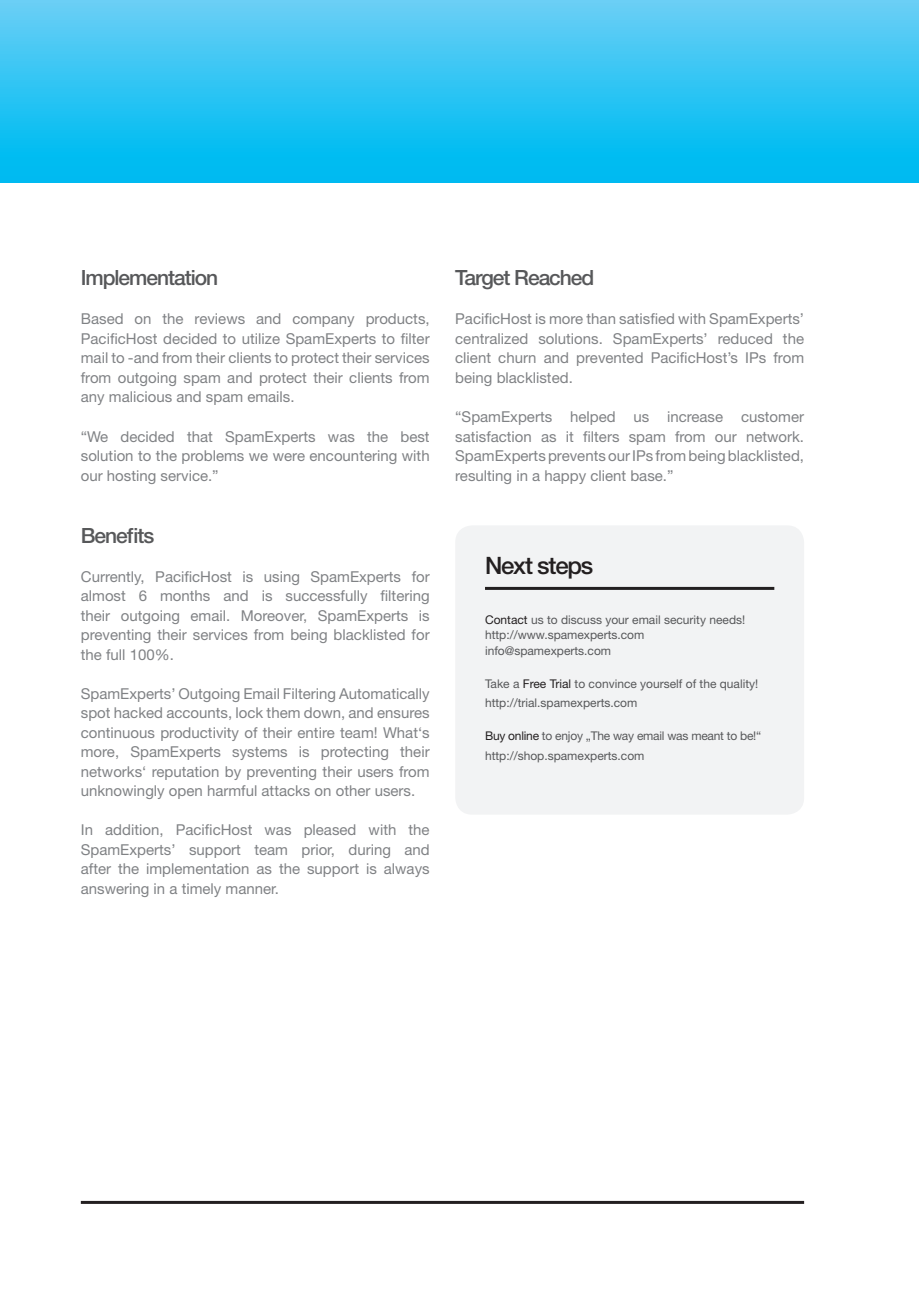
<style>
.page{position:relative;width:919px;height:1289px;background:#fff}
.page>*{position:absolute;margin:0;border:0;box-sizing:border-box;transform-origin:0 0}
.Überschrift_Box__unt{font:500 24px "Helvetica Neue LT Pro";letter-spacing:-.05em;color:#231f20}
.Überschrift_H2__dunk{font:500 21px "Helvetica Neue LT Pro";letter-spacing:-.05em;color:#57585a}
.Fliesstext__hellgrau{font:15px/19.5px "Helvetica Neue LT Pro";color:#808285;text-align:justify}
.Hervorhebung__fett{font:12px "Helvetica Neue LT Pro";color:#57585a}
.Fliesstext__hellgrau-2{font:12px "Helvetica Neue LT Pro";color:#57585a}
.Überschrift_H2__dunk-2{font:12px "Helvetica Neue LT Pro";color:#57585a}
.Hervorhebung__fett-2{font:12px "Helvetica Neue LT Pro";letter-spacing:-.02em;color:#57585a}
.s1{color:#231f20}
</style>
<div class="page">
<hr style="left:81px;top:1200px;width:723px;height:3px;background:#231f20">
<svg style="left:0;top:0;width:13px;height:183px;background:#2dc4f3"></svg>
<div style="left:13px;top:0;width:905px;height:183px;background:linear-gradient(to bottom,#69cff6,#00b9f1)"></div>
<div style="left:455px;top:525px;width:349px;height:289px;background:#f2f3f4;border-radius:17px"></div>
<hr style="left:485px;top:587px;width:289px;height:3px;background:#231f20">
<p class="Überschrift_H2__dunk" style="left:81px;top:265px;width:139px">Implementation</p>
<p class="Fliesstext__hellgrau" style="left:81px;top:309px;width:350px">Based on the reviews and company products, PacificHost decided to utilize SpamExperts to filter mail to -and from their clients to protect their services from outgoing spam and protect their clients from any malicious and spam emails.</p>
<p class="Fliesstext__hellgrau" style="left:81px;top:426px;width:350px">“We decided that SpamExperts was the best solution to the problems we were encountering with our hosting service.”</p>
<p class="Überschrift_H2__dunk" style="left:81px;top:522px;width:75px">Benefits</p>
<p class="Fliesstext__hellgrau" style="left:81px;top:566px;width:350px">Currently, PacificHost is using SpamExperts for almost 6 months and is successfully filtering their outgoing email. Moreover, SpamExperts is preventing their services from being blacklisted for the full 100%.</p>
<p class="Fliesstext__hellgrau" style="left:81px;top:683px;width:350px">SpamExperts’ Outgoing Email Filtering Automatically spot hacked accounts, lock them down, and ensures continuous productivity of their entire team! What‘s more, SpamExperts systems is protecting their networks‘ reputation by preventing their users from unknowingly open harmful attacks on other users.</p>
<p class="Fliesstext__hellgrau" style="left:81px;top:820px;width:350px">In addition, PacificHost was pleased with the SpamExperts’ support team prior, during and after the implementation as the support is always answering in a timely manner.</p>
<p class="Überschrift_H2__dunk" style="left:455px;top:265px;width:141px">Target Reached</p>
<p class="Fliesstext__hellgrau" style="left:455px;top:309px;width:350px">PacificHost is more than satisfied with SpamExperts’ centralized solutions. SpamExperts’ reduced the client churn and prevented PacificHost’s IPs from being blacklisted.</p>
<p class="Fliesstext__hellgrau" style="left:455px;top:406px;width:350px">“SpamExperts helped us increase customer satisfaction as it filters spam from our network.<br>SpamExperts prevents our IPs from being blacklisted, resulting in a happy client base.”</p>
<p class="Überschrift_Box__unt" style="left:485px;top:551px;width:110px">Next steps</p>
<p class="Fliesstext__hellgrau-2" style="left:485px;top:612px;width:262px"><span class="s1">Contact</span> us to discuss your email security needs!</p>
<p class="Fliesstext__hellgrau-2" style="left:485px;top:627px;width:161px">http://www.spamexperts.com</p>
<p class="Hervorhebung__fett" style="left:485px;top:643px;width:128px">info@spamexperts.com</p>
<p class="Überschrift_H2__dunk-2" style="left:485px;top:676px;width:275px">Take a <span class="s1">Free Trial</span> to convince yourself of the quality!</p>
<p class="Hervorhebung__fett" style="left:485px;top:695px;width:154px">http://trial.spamexperts.com</p>
<p class="Hervorhebung__fett-2" style="left:485px;top:728px;width:278px"><span class="s1">Buy online</span> to enjoy „The way email was meant to be!“</p>
<p class="Hervorhebung__fett" style="left:485px;top:748px;width:161px">http://shop.spamexperts.com</p>
</div>
